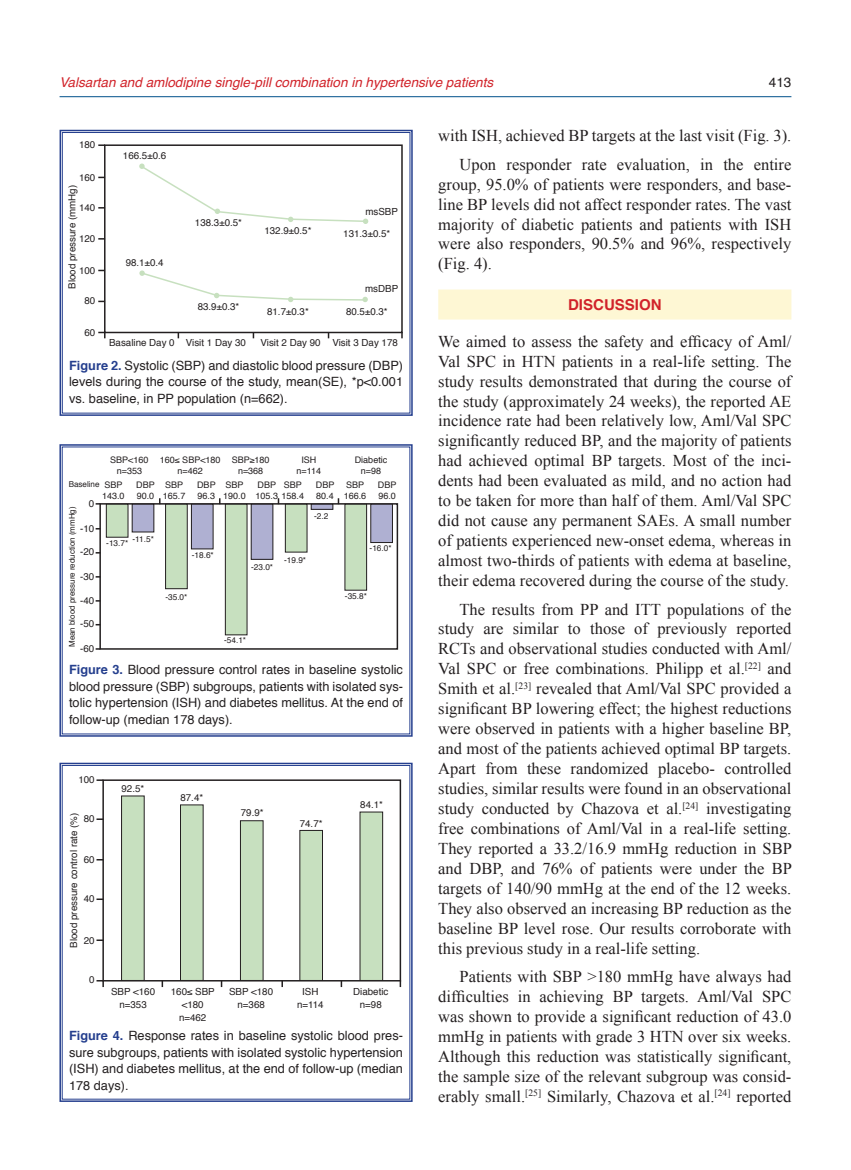
<style>
.page{position:relative;width:851px;height:1170px;background:#fff}
.page>*{position:absolute;margin:0;border:0;box-sizing:border-box;transform-origin:0 0}
.t1{font:16.5px/20px "Times New Roman";color:#231f20;text-align:justify}
.t2{font:700 15px "Helvetica";color:#d1232a}
.t3{font:italic 13.5px "Helvetica";color:#d1232a}
.t4{font:13.5px "Helvetica";color:#231f20}
.t5{font:12.75px/16.5px "Helvetica";color:#231f20;text-align:justify}
.t6{font:9.75px/13.2px "Helvetica";color:#231f20;text-align:center}
.t7{font:9px/11.7px "Helvetica";color:#231f20}
.t8{font:8.25px "Helvetica";color:#231f20}
.t9{font:8.1px "Helvetica";color:#231f20}
.t10{font:7.95px "Helvetica";color:#231f20}
.s1{font-weight:700;color:#253f8e}
</style>
<div class="page">
<div style="left:438px;top:289px;width:353px;height:30px;background:#fef7d4"></div>
<svg style="left:59px;top:129px;width:354px;height:287px"></svg>
<div style="left:62px;top:132px;width:348px;height:281px;border:1px solid #253f8e"></div>
<svg style="left:139px;top:270px;width:229px;height:32px"></svg>
<svg style="left:139px;top:163px;width:229px;height:61px"></svg>
<svg style="left:59px;top:444px;width:354px;height:293px"></svg>
<svg style="left:59px;top:762px;width:354px;height:340px"></svg>
<hr style="left:60px;top:96px;width:731px;height:1px;background:#01508b">
<p class="t3" style="left:60px;top:71px;width:435px">Valsartan and amlodipine single-pill combination in hypertensive patients</p>
<p class="t4" style="left:768px;top:73px;width:24px">413</p>
<p class="t6" style="left:79px;top:139px;width:18px">180</p>
<p class="t6" style="left:79px;top:172px;width:18px">160</p>
<p class="t6" style="left:79px;top:202px;width:18px">140</p>
<p class="t6" style="left:79px;top:233px;width:18px">120</p>
<p class="t6" style="left:79px;top:264px;width:18px">100</p>
<p class="t6" style="left:84px;top:295px;width:12px">80</p>
<p class="t6" style="left:84px;top:327px;width:12px">60</p>
<p class="t6" style="left:66px;top:288px;width:105px;rotate:-90deg">Blood pressure (mmHg)</p>
<p class="t6" style="left:123px;top:149px;width:45px">166.5±0.6</p>
<p class="t6" style="left:126px;top:256px;width:39px">98.1±0.4</p>
<p class="t6" style="left:195px;top:217px;width:49px">138.3±0.5*</p>
<p class="t6" style="left:198px;top:301px;width:43px">83.9±0.3*</p>
<p class="t6" style="left:365px;top:206px;width:34px">msSBP</p>
<p class="t6" style="left:264px;top:224px;width:49px">132.9±0.5*</p>
<p class="t6" style="left:343px;top:227px;width:49px">131.3±0.5*</p>
<p class="t6" style="left:365px;top:283px;width:35px">msDBP</p>
<p class="t6" style="left:267px;top:305px;width:43px">81.7±0.3*</p>
<p class="t6" style="left:346px;top:305px;width:43px">80.5±0.3*</p>
<p class="t6" style="left:109px;top:336px;width:138px">Basaline Day 0 Visit 1 Day 30</p>
<p class="t6" style="left:260px;top:336px;width:139px">Visit 2 Day 90 Visit 3 Day 178</p>
<p class="t5" style="left:69px;top:358px;width:335px"><span class="s1">Figure 2.</span> Systolic (SBP) and diastolic blood pressure (DBP) levels during the course of the study, mean(SE), *p&lt;0.001 vs. baseline, in PP population (n=662).</p>
<p class="t7" style="left:110px;top:454px;width:40px;text-align:center">SBP&lt;160 n=353</p>
<p class="t7" style="left:160px;top:454px;width:62px;text-align:center">160≤ SBP&lt;180 n=462</p>
<p class="t7" style="left:232px;top:454px;width:39px;text-align:center">SBP≥180 n=368</p>
<p class="t7" style="left:296px;top:454px;width:26px;text-align:center">ISH n=114</p>
<p class="t7" style="left:355px;top:454px;width:34px;text-align:center">Diabetic n=98</p>
<p class="t7" style="left:102px;top:479px;width:24px">SBP<br>143.0</p>
<p class="t7" style="left:136px;top:479px;width:20px">DBP<br>90.0</p>
<p class="t7" style="left:163px;top:479px;width:24px">SBP<br>165.7</p>
<p class="t7" style="left:197px;top:479px;width:20px">DBP<br>96.3</p>
<p class="t7" style="left:223px;top:479px;width:24px">SBP<br>190.0</p>
<p class="t7" style="left:255px;top:479px;width:50px">DBP<br>105.3 158.4</p>
<p class="t9" style="left:69px;top:478px;width:32px">Baseline</p>
<p class="t7" style="left:284px;top:479px;width:20px">SBP</p>
<p class="t7" style="left:316px;top:479px;width:20px">DBP<br>80.4</p>
<p class="t7" style="left:343px;top:479px;width:24px">SBP<br>166.6</p>
<p class="t7" style="left:378px;top:479px;width:20px">DBP<br>96.0</p>
<p class="t6" style="left:89px;top:497px;width:7px">0</p>
<p class="t6" style="left:80px;top:522px;width:16px">-10</p>
<p class="t6" style="left:80px;top:545px;width:16px">-20</p>
<p class="t6" style="left:80px;top:570px;width:16px">-30</p>
<p class="t6" style="left:80px;top:594px;width:16px">-40</p>
<p class="t6" style="left:80px;top:618px;width:16px">-50</p>
<p class="t6" style="left:80px;top:642px;width:16px">-60</p>
<p class="t5" style="left:69px;top:662px;width:335px"><span class="s1">Figure 3.</span> Blood pressure control rates in baseline systolic blood pressure (SBP) subgroups, patients with isolated sys&shy;tolic hypertension (ISH) and diabetes mellitus. At the end of follow-up (median 178 days).</p>
<p class="t10" style="left:67px;top:647px;width:142px;rotate:-90deg">Mean blood pressure reduction (mmHg)</p>
<p class="t8" style="left:314px;top:511px;width:16px">-2.2</p>
<p class="t8" style="left:106px;top:535px;width:49px">-13.7* -11.5*</p>
<p class="t8" style="left:369px;top:542px;width:24px">-16.0*</p>
<p class="t8" style="left:192px;top:550px;width:24px">-18.6*</p>
<p class="t8" style="left:284px;top:555px;width:24px">-19.9*</p>
<p class="t8" style="left:251px;top:561px;width:24px">-23.0*</p>
<p class="t8" style="left:345px;top:590px;width:24px">-35.8*</p>
<p class="t8" style="left:165px;top:591px;width:24px">-35.0*</p>
<p class="t8" style="left:224px;top:634px;width:24px">-54.1*</p>
<p class="t6" style="left:78px;top:773px;width:18px">100</p>
<p class="t6" style="left:84px;top:812px;width:12px">80</p>
<p class="t6" style="left:84px;top:853px;width:12px">60</p>
<p class="t6" style="left:84px;top:892px;width:12px">40</p>
<p class="t6" style="left:84px;top:934px;width:12px">20</p>
<p class="t6" style="left:89px;top:973px;width:7px">0</p>
<p class="t6" style="left:68px;top:947px;width:136px;rotate:-90deg">Blood pressure control rate (%)</p>
<p class="t6" style="left:121px;top:782px;width:24px">92.5*</p>
<p class="t6" style="left:180px;top:791px;width:24px">87.4*</p>
<p class="t6" style="left:241px;top:806px;width:24px">79.9*</p>
<p class="t6" style="left:300px;top:817px;width:24px">74.7*</p>
<p class="t6" style="left:360px;top:798px;width:24px">84.1*</p>
<p class="t6" style="left:111px;top:985px;width:46px">SBP &lt;160 n=353</p>
<p class="t6" style="left:171px;top:985px;width:45px">160≤ SBP &lt;180 n=462</p>
<p class="t6" style="left:229px;top:985px;width:46px">SBP &lt;180 n=368</p>
<p class="t6" style="left:297px;top:985px;width:28px">ISH n=114</p>
<p class="t6" style="left:353px;top:985px;width:37px">Diabetic n=98</p>
<p class="t5" style="left:69px;top:1027px;width:335px"><span class="s1">Figure 4.</span> Response rates in baseline systolic blood pres&shy;sure subgroups, patients with isolated systolic hypertension (ISH) and diabetes mellitus, at the end of follow-up (median 178 days).</p>
<p class="t1" style="left:438px;top:121px;width:354px;line-height:28.5px;text-align:right">with ISH, achieved BP targets at the last visit (Fig. 3).<br>Upon responder rate evaluation, in the entire</p>
<p class="t1" style="left:438px;top:174px;width:354px">group, 95.0% of patients were responders, and base&shy;line BP levels did not affect responder rates. The vast majority of diabetic patients and patients with ISH were also responders, 90.5% and 96%, respectively (Fig. 4).</p>
<p class="t2" style="left:568px;top:294px;width:95px">DISCUSSION</p>
<p class="t1" style="left:438px;top:331px;width:354px">We aimed to assess the safety and efficacy of Aml/ Val SPC in HTN patients in a real-life setting. The study results demonstrated that during the course of the study (approximately 24 weeks), the reported AE incidence rate had been relatively low, Aml/Val SPC significantly reduced BP, and the majority of patients had achieved optimal BP targets. Most of the inci&shy;dents had been evaluated as mild, and no action had to be taken for more than half of them. Aml/Val SPC did not cause any permanent SAEs. A small number of patients experienced new-onset edema, whereas in almost two-thirds of patients with edema at baseline, their edema recovered during the course of the study.</p>
<p class="t1" style="left:438px;top:598px;width:355px;text-indent:21px">The results from PP and ITT populations of the study are similar to those of previously reported RCTs and observational studies conducted with Aml/ Val SPC or free combinations. Philipp et al.<sup>[22]</sup> and Smith et al.<sup>[23]</sup> revealed that Aml/Val SPC provided a significant BP lowering effect; the highest reductions were observed in patients with a higher baseline BP, and most of the patients achieved optimal BP targets.<br>Apart from these randomized placebo- controlled studies, similar results were found in an observational study conducted by Chazova et al.<sup>[24]</sup> investigating free combinations of Aml/Val in a real-life setting.<br>They reported a 33.2/16.9 mmHg reduction in SBP and DBP, and 76% of patients were under the BP targets of 140/90 mmHg at the end of the 12 weeks.<br>They also observed an increasing BP reduction as the baseline BP level rose. Our results corroborate with this previous study in a real-life setting.</p>
<p class="t1" style="left:438px;top:966px;width:354px;text-indent:21px">Patients with SBP &gt;180 mmHg have always had difficulties in achieving BP targets. Aml/Val SPC was shown to provide a significant reduction of 43.0 mmHg in patients with grade 3 HTN over six weeks.<br>Although this reduction was statistically significant, the sample size of the relevant subgroup was consid&shy;erably small.<sup>[25]</sup> Similarly, Chazova et al.<sup>[24]</sup> reported</p>
</div>
